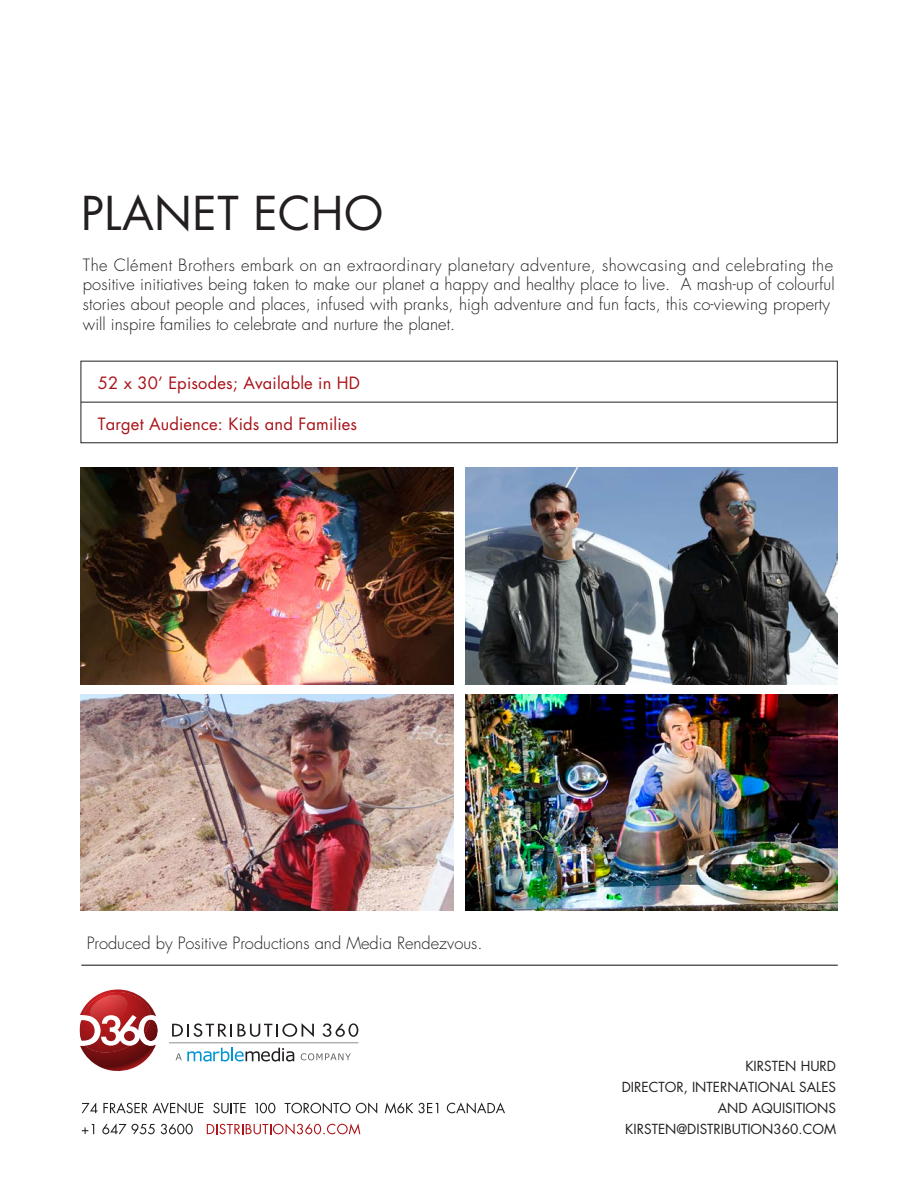
<style>
.page{position:relative;width:920px;height:1190px;background:#fff}
.page>*{position:absolute;margin:0;border:0;box-sizing:border-box;transform-origin:0 0}
.t1{font:45.45px "Futura";letter-spacing:.01em;color:#231f20}
.t2{font:300 16.5px/19.8px "Futura";letter-spacing:.005em;color:#231f20}
.t3{font:16.5px "Futura";letter-spacing:.01em;color:#a81218}
.t4{font:13.5px/21px "Futura";color:#231f20;text-align:right}
</style>
<div class="page">
<img style="left:81px;top:468px;width:756px;height:216px">
<img style="left:81px;top:695px;width:756px;height:216px">
<hr style="left:81px;top:402px;width:756px;height:1px;background:#231f20">
<hr style="left:81px;top:964px;width:756px;height:1px;background:#231f20">
<div style="left:454px;top:451px;width:10px;height:472px;background:#fff"></div>
<svg style="left:82px;top:1102px;width:15px;height:11px"></svg>
<svg style="left:103px;top:1102px;width:100px;height:11px"></svg>
<svg style="left:213px;top:1102px;width:33px;height:11px"></svg>
<svg style="left:284px;top:1102px;width:66px;height:11px"></svg>
<svg style="left:356px;top:1102px;width:21px;height:11px"></svg>
<svg style="left:385px;top:1102px;width:53px;height:11px"></svg>
<svg style="left:447px;top:1102px;width:58px;height:11px"></svg>
<svg style="left:82px;top:1124px;width:12px;height:10px"></svg>
<svg style="left:102px;top:1123px;width:53px;height:11px"></svg>
<svg style="left:161px;top:1123px;width:32px;height:11px"></svg>
<svg style="left:207px;top:1123px;width:153px;height:11px"></svg>
<svg style="left:255px;top:1102px;width:20px;height:11px"></svg>
<svg style="left:301px;top:1053px;width:50px;height:7px"></svg>
<svg style="left:79px;top:989px;width:79px;height:82px"></svg>
<svg style="left:172px;top:1023px;width:142px;height:14px"></svg>
<svg style="left:322px;top:1023px;width:36px;height:13px"></svg>
<hr style="left:169px;top:1042px;width:189px;height:1px;background:#8b8d90">
<svg style="left:176px;top:1047px;width:118px;height:14px"></svg>
<h1 class="t1" style="left:81px;top:181px;width:303px">PLANET ECHO</h1>
<p class="t2" style="left:83px;top:255px;width:753px">The Clément Brothers embark on an extraordinary planetary adventure, showcasing and celebrating the positive initiatives being taken to make our planet a happy and healthy place to live. A mash-up of colourful stories about people and places, infused with pranks, high adventure and fun facts, this co-viewing property will inspire families to celebrate and nurture the planet.</p>
<p class="t3" style="left:98px;top:372px;width:263px">52 x 30’ Episodes; Available in HD</p>
<p class="t3" style="left:98px;top:413px;width:261px">Target Audience: Kids and Families</p>
<p class="t2" style="left:87px;top:933px;width:397px">Produced by Positive Productions and Media Rendezvous.</p>
<p class="t4" style="left:621px;top:1055px;width:216px">KIRSTEN HURD<br>DIRECTOR, INTERNATIONAL SALES<br>AND AQUISITIONS<br>KIRSTEN@DISTRIBUTION360.COM</p>
</div>
